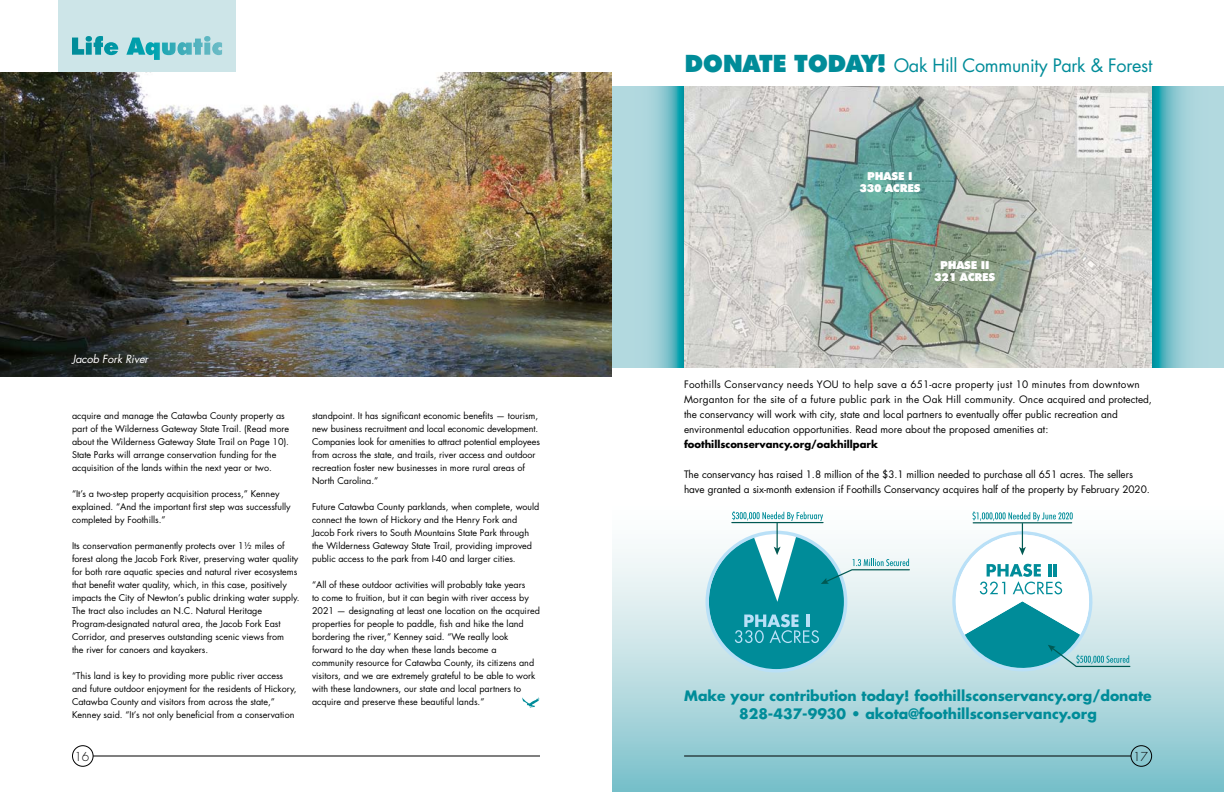
<style>
.page{position:relative;width:1224px;height:792px;background:#fff}
.page>*{position:absolute;margin:0;border:0;box-sizing:border-box;transform-origin:0 0}
.t1{font:18px "Futura";letter-spacing:-.015em;color:#008c99}
.t2{font:700 14px/18px "Futura";color:#008c99;text-align:center}
.t3{font:300 12px "Futura";color:#000}
.t4{font:900 11px/12px "Futura BT";letter-spacing:-.015em;color:#fff;text-align:center}
.t5{font:italic 11px "Futura";letter-spacing:-.01em;color:#fff}
.t6{font:10px/15px "Futura";color:#000}
.t7{font:700 10px "Futura";color:#000}
.t8{font:9px/13px "Futura";color:#000}
.s1{font-family:"Futura BT";font-weight:900;font-size:24px}
</style>
<div class="page">
<div style="left:612px;top:497px;width:612px;height:295px;background:linear-gradient(to bottom,#fff,#80c1ca)"></div>
<div style="left:58px;top:0;width:178px;height:75px;background:#cde5e8"></div>
<hr style="left:93px;top:756px;width:447px;height:1px;background:#000">
<div style="left:72px;top:745px;width:21px;height:22px;border:1px solid #000;border-radius:50%"></div>
<img style="left:0;top:72px;width:612px;height:304px">
<svg style="left:72px;top:36px;width:150px;height:24px"></svg>
<svg style="left:522px;top:697px;width:18px;height:11px"></svg>
<hr style="left:684px;top:756px;width:447px;height:1px;background:#000">
<div style="left:1131px;top:745px;width:21px;height:22px;border:1px solid #000;border-radius:50%"></div>
<svg style="left:612px;top:86px;width:72px;height:281px;background:#8fcbd3"></svg>
<svg style="left:1152px;top:86px;width:72px;height:281px;background:#88c8d0"></svg>
<img style="left:684px;top:86px;width:468px;height:281px">
<svg style="left:706px;top:511px;width:205px;height:162px"></svg>
<svg style="left:946px;top:511px;width:184px;height:162px"></svg>
<h1 class="t1" style="left:684px;top:54px;width:470px"><span class="s1">DONATE TODAY!</span> Oak Hill Community Park &amp; Forest</h1>
<p class="t5" style="left:72px;top:352px;width:78px">Jacob Fork River</p>
<p class="t8" style="left:72px;top:409px;width:219px">acquire and manage the Catawba County property as part of the Wilderness Gateway State Trail. (Read more about the Wilderness Gateway State Trail on Page 10).<br>State Parks will arrange conservation funding for the acquisition of the lands within the next year or two.</p>
<p class="t8" style="left:72px;top:487px;width:220px">“It’s a two-step property acquisition process,” Kenney explained. “And the important first step was successfully completed by Foothills.”</p>
<p class="t8" style="left:72px;top:539px;width:229px">Its conservation permanently protects over 1½ miles of forest along the Jacob Fork River, preserving water quality for both rare aquatic species and natural river ecosystems that benefit water quality, which, in this case, positively impacts the City of Newton’s public drinking water supply.<br>The tract also includes an N.C. Natural Heritage Program-designated natural area, the Jacob Fork East Corridor, and preserves outstanding scenic views from<br>the river for canoers and kayakers.</p>
<p class="t8" style="left:72px;top:669px;width:226px">“This land is key to providing more public river access and future outdoor enjoyment for the residents of Hickory, Catawba County and visitors from across the state,” Kenney said. “It’s not only beneficial from a conservation</p>
<p class="t8" style="left:312px;top:409px;width:229px">standpoint. It has significant economic benefits — tourism, new business recruitment and local economic development.<br>Companies look for amenities to attract potential employees from across the state, and trails, river access and outdoor recreation foster new businesses in more rural areas of North Carolina.”</p>
<p class="t8" style="left:312px;top:500px;width:229px">Future Catawba County parklands, when complete, would connect the town of Hickory and the Henry Fork and Jacob Fork rivers to South Mountains State Park through the Wilderness Gateway State Trail, providing improved public access to the park from I-40 and larger cities.</p>
<p class="t8" style="left:312px;top:578px;width:229px">“All of these outdoor activities will probably take years<br>to come to fruition, but it can begin with river access by 2021 — designating at least one location on the acquired properties for people to paddle, fish and hike the land bordering the river,” Kenney said. “We really look forward to the day when these lands become a community resource for Catawba County, its citizens and visitors, and we are extremely grateful to be able to work with these landowners, our state and local partners to acquire and preserve these beautiful lands.”</p>
<p class="t4" style="left:859px;top:170px;width:63px">PHASE I<br>330 ACRES</p>
<p class="t4" style="left:934px;top:259px;width:63px">PHASE II<br>321 ACRES</p>
<p class="t6" style="left:684px;top:377px;width:470px">Foothills Conservancy needs YOU to help save a 651-acre property just 10 minutes from downtown Morganton for the site of a future public park in the Oak Hill community. Once acquired and protected, the conservancy will work with city, state and local partners to eventually offer public recreation and environmental education opportunities. Read more about the proposed amenities at:</p>
<p class="t7" style="left:684px;top:438px;width:195px">foothillsconservancy.org/oakhillpark</p>
<p class="t6" style="left:684px;top:467px;width:467px">The conservancy has raised 1.8 million of the $3.1 million needed to purchase all 651 acres. The sellers have granted a six-month extension if Foothills Conservancy acquires half of the property by February 2020.</p>
<h2 class="t2" style="left:684px;top:687px;width:469px">Make your contribution today! foothillsconservancy.org/donate<br>828-437-9930 • akota@foothillsconservancy.org</h2>
<h3 class="t3" style="left:74px;top:749px;width:16px">16</h3>
<h3 class="t3" style="left:1133px;top:749px;width:16px">17</h3>
</div>
